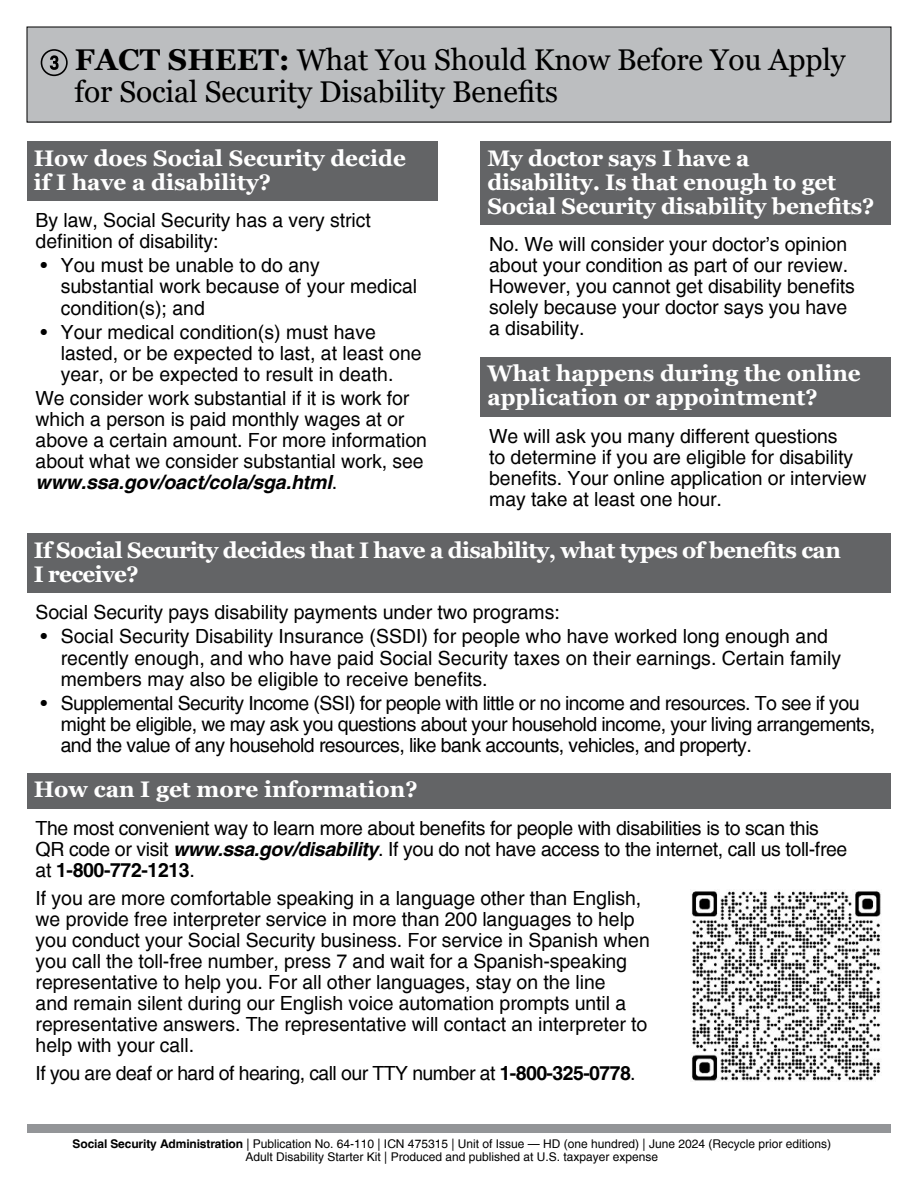
<style>
.page{position:relative;width:918px;height:1188px;background:#fff}
.page>*{position:absolute;margin:0;border:0;box-sizing:border-box;transform-origin:0 0}
.t1{font:30px/31.5px "Georgia";letter-spacing:-.005em;color:#000}
.t2{font:700 22.5px/24px "Georgia";letter-spacing:-.01em;color:#fff}
.t3{font:700 22.5px/24px "Georgia";letter-spacing:-.03em;color:#fff}
.t4{font:19.5px/21px "Helvetica";letter-spacing:-.005em;color:#000}
.t5{font:19.5px/21px "Helvetica";letter-spacing:-.03em;color:#000}
.t6{font:12px/13.5px "Helvetica";color:#000;text-align:center}
.s1{font-weight:700}
.s2{font-weight:700;font-style:italic}
</style>
<div class="page">
<div style="left:27px;top:1124px;width:864px;height:8px;background:#939598"></div>
<div style="left:27px;top:534px;width:864px;height:59px;background:#636466"></div>
<div style="left:27px;top:774px;width:864px;height:35px;background:#636466"></div>
<img style="left:690px;top:891px;width:191px;height:191px">
<div style="left:27px;top:27px;width:864px;height:95px;background:#bcbec0"></div>
<div style="left:27px;top:142px;width:410px;height:59px;background:#636466"></div>
<div style="left:481px;top:142px;width:410px;height:83px;background:#636466"></div>
<div style="left:481px;top:357px;width:410px;height:59px;background:#636466"></div>
<svg style="left:41px;top:49px;width:27px;height:27px"></svg>
<h1 class="t1" style="left:75px;top:45px;width:773px"><span class="s1">FACT SHEET:</span> What You Should Know Before You Apply for Social Security Disability Benefits</h1>
<p class="t2" style="left:34px;top:146px;width:374px">How does Social Security decide if I have a disability?</p>
<p class="t4" style="left:36px;top:211px;width:337px">By law, Social Security has a very strict definition of disability:</p>
<p class="t4" style="left:61px;top:256px;width:358px;text-indent:-20px">• You must be unable to do any substantial work because of your medical condition(s); and</p>
<p class="t4" style="left:61px;top:322px;width:362px;text-indent:-20px">• Your medical condition(s) must have lasted, or be expected to last, at least one year, or be expected to result in death.</p>
<p class="t4" style="left:36px;top:388px;width:393px">We consider work substantial if it is work for which a person is paid monthly wages at or above a certain amount. For more information about what we consider substantial work, see <span class="s2">www.ssa.gov/oact/cola/sga.html</span>.</p>
<p class="t2" style="left:487px;top:146px;width:389px">My doctor says I have a<br>disability. Is that enough to get<br>Social Security disability benefits?</p>
<p class="t4" style="left:489px;top:235px;width:367px">No. We will consider your doctor’s opinion about your condition as part of our review.<br>However, you cannot get disability benefits solely because your doctor says you have a disability.</p>
<p class="t2" style="left:487px;top:361px;width:375px">What happens during the online application or appointment?</p>
<p class="t4" style="left:489px;top:426px;width:379px">We will ask you many different questions<br>to determine if you are eligible for disability benefits. Your online application or interview may take at least one hour.</p>
<p class="t3" style="left:34px;top:538px;width:809px">If Social Security decides that I have a disability, what types of benefits can<br>I receive?</p>
<p class="t4" style="left:36px;top:603px;width:526px">Social Security pays disability payments under two programs:</p>
<p class="t4" style="left:61px;top:627px;width:782px;text-indent:-20px">• Social Security Disability Insurance (SSDI) for people who have worked long enough and recently enough, and who have paid Social Security taxes on their earnings. Certain family members may also be eligible to receive benefits.</p>
<p class="t5" style="left:61px;top:693px;width:816px;text-indent:-20px">• Supplemental Security Income (SSI) for people with little or no income and resources. To see if you might be eligible, we may ask you questions about your household income, your living arrangements, and the value of any household resources, like bank accounts, vehicles, and property.</p>
<p class="t2" style="left:34px;top:778px;width:385px">How can I get more information?</p>
<p class="t4" style="left:36px;top:818px;width:813px">The most convenient way to learn more about benefits for people with disabilities is to scan this<br>QR code or visit <span class="s2">www.ssa.gov/disability</span>. If you do not have access to the internet, call us toll-free at <span class="s1">1-800-772-1213</span>.</p>
<p class="t4" style="left:36px;top:888px;width:616px">If you are more comfortable speaking in a language other than English, we provide free interpreter service in more than 200 languages to help you conduct your Social Security business. For service in Spanish when you call the toll-free number, press 7 and wait for a Spanish-speaking representative to help you. For all other languages, stay on the line<br>and remain silent during our English voice automation prompts until a representative answers. The representative will contact an interpreter to help with your call.</p>
<p class="t5" style="left:36px;top:1063px;width:602px">If you are deaf or hard of hearing, call our TTY number at <span class="s1">1-800-325-0778</span>.</p>
<p class="t6" style="left:73px;top:1137px;width:760px"><span class="s1">Social Security Administration</span> | Publication No. 64-110 | ICN 475315 | Unit of Issue — HD (one hundred) | June 2024 (Recycle prior editions)<br>Adult Disability Starter Kit | Produced and published at U.S. taxpayer expense</p>
</div>
